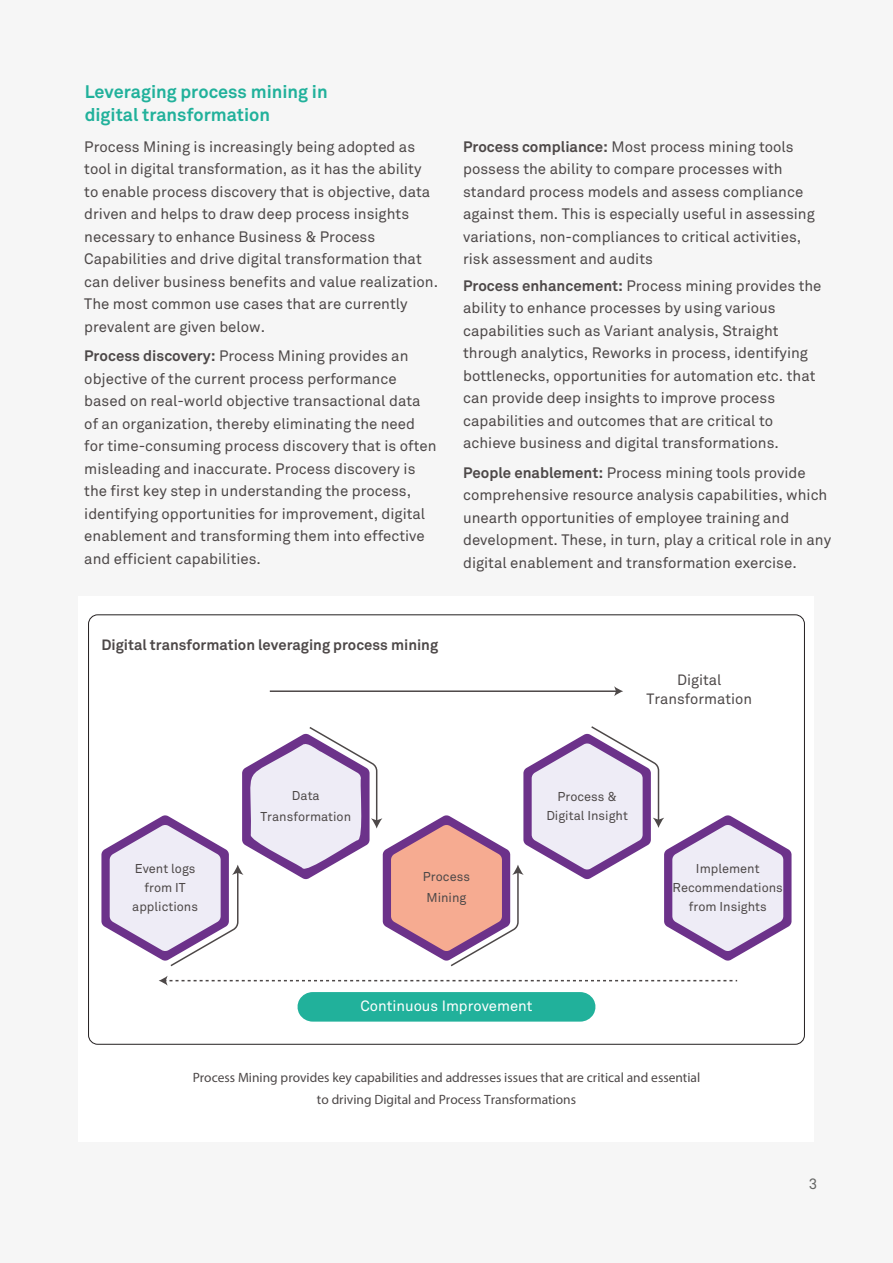
<style>
.page{position:relative;width:893px;height:1263px;background:#f6f6f6}
.page>*{position:absolute;margin:0;border:0;box-sizing:border-box;transform-origin:0 0}
.t1{font:700 18px/22.5px "Wipro Akkurat";color:#21b19b}
.t2{font:15px/22.5px "Wipro Akkurat";color:#4d4848}
.t3{font:15px "Wipro Akkurat";color:#666766}
.t4{font:700 14.85px "Wipro Akkurat";color:#4d4848}
.t5{font:14.85px "Wipro Akkurat";color:#fff}
.t6{font:14.85px/19.2px "Wipro Akkurat";color:#4d4848;text-align:center}
.t7{font:13.5px/22.5px "Myriad Pro";color:#4d4848;text-align:center}
.t8{font:12.75px/19.2px "Wipro Akkurat";color:#4d4848;text-align:center}
.s1{font-weight:700}
</style>
<div class="page">
<div style="left:79px;top:596px;width:735px;height:545px;background:#fff"></div>
<div style="left:297px;top:992px;width:299px;height:29px;background:#21b19b"></div>
<svg style="left:159px;top:976px;width:578px;height:10px"></svg>
<svg style="left:101px;top:726px;width:690px;height:241px"></svg>
<hr style="left:270px;top:690px;width:347px;height:2px;background:#4d4848">
<svg style="left:614px;top:686px;width:9px;height:10px"></svg>
<p class="t1" style="left:85px;top:81px;width:245px">Leveraging process mining in digital transformation</p>
<p class="t2" style="left:84px;top:135px;width:355px">Process Mining is increasingly being adopted as tool in digital transformation, as it has the ability to enable process discovery that is objective, data driven and helps to draw deep process insights necessary to enhance Business &amp; Process Capabilities and drive digital transformation that can deliver business benefits and value realization.<br>The most common use cases that are currently prevalent are given below.</p>
<p class="t2" style="left:84px;top:345px;width:354px"><span class="s1">Process discovery:</span> Process Mining provides an objective of the current process performance based on real-world objective transactional data of an organization, thereby eliminating the need for time-consuming process discovery that is often misleading and inaccurate. Process discovery is the first key step in understanding the process, identifying opportunities for improvement, digital enablement and transforming them into effective and efficient capabilities.</p>
<p class="t2" style="left:463px;top:135px;width:353px"><span class="s1">Process compliance:</span> Most process mining tools possess the ability to compare processes with standard process models and assess compliance against them. This is especially useful in assessing variations, non-compliances to critical activities, risk assessment and audits</p>
<p class="t2" style="left:463px;top:274px;width:360px"><span class="s1">Process enhancement:</span> Process mining provides the ability to enhance processes by using various capabilities such as Variant analysis, Straight through analytics, Reworks in process, identifying bottlenecks, opportunities for automation etc. that can provide deep insights to improve process capabilities and outcomes that are critical to achieve business and digital transformations.</p>
<p class="t2" style="left:463px;top:461px;width:370px"><span class="s1">People enablement:</span> Process mining tools provide comprehensive resource analysis capabilities, which unearth opportunities of employee training and development. These, in turn, play a critical role in any digital enablement and transformation exercise.</p>
<p class="t4" style="left:101px;top:636px;width:338px">Digital transformation leveraging process mining</p>
<p class="t6" style="left:647px;top:670px;width:107px">Digital<br>Transformation</p>
<p class="t8" style="left:260px;top:785px;width:92px;line-height:20.7px">Data<br>Transformation</p>
<p class="t8" style="left:546px;top:787px;width:83px">Process &amp;<br>Digital Insight</p>
<p class="t8" style="left:132px;top:859px;width:67px">Event logs from IT applictions</p>
<p class="t8" style="left:423px;top:867px;width:48px;line-height:20.7px;text-align:left">Process<br>Mining</p>
<p class="t5" style="left:360px;top:997px;width:174px">Continuous Improvement</p>
<p class="t8" style="left:673px;top:859px;width:112px">Implement<br>Recommendations from Insights</p>
<p class="t7" style="left:193px;top:1066px;width:509px">Process Mining provides key capabilities and addresses issues that are critical and essential to driving Digital and Process Transformations</p>
<p class="t3" style="left:809px;top:1175px;width:10px">3</p>
</div>
